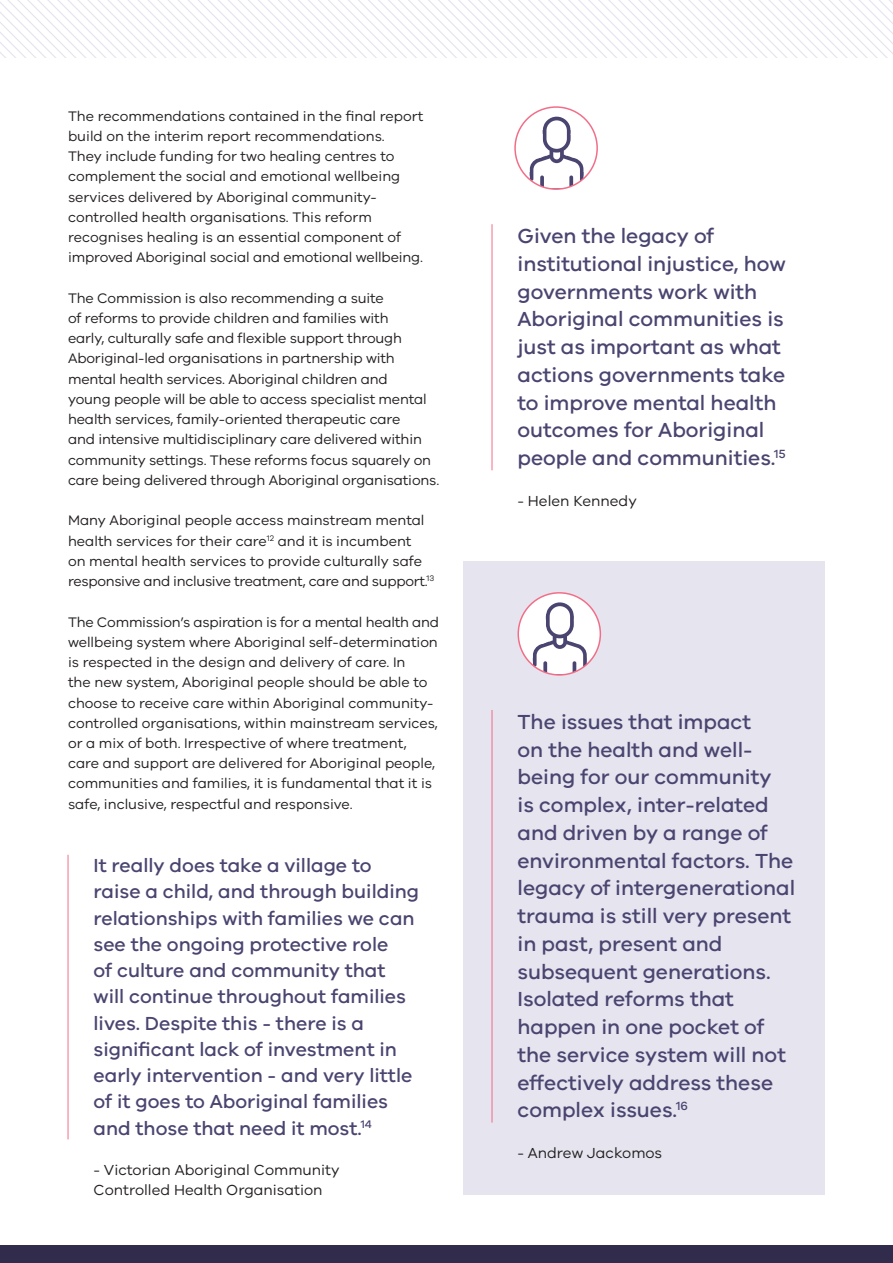
<style>
.page{position:relative;width:893px;height:1263px;background:#fff}
.page>*{position:absolute;margin:0;border:0;box-sizing:border-box;transform-origin:0 0}
.t1{font:500 21px/27.8px "VIC";color:#4a4570}
.t2{font:500 19.5px/26.2px "VIC";color:#4a4570}
.t3{font:15px/19.5px "VIC";color:#231f20}
.t4{font:14.25px/20.2px "VIC";letter-spacing:-.005em;color:#231f20}
</style>
<div class="page">
<div style="left:0;top:1246px;width:893px;height:17px;background:#322c4c"></div>
<div style="left:463px;top:561px;width:362px;height:634px;background:#e5e4ef"></div>
<svg style="left:0;top:0;width:768px;height:58px"></svg>
<svg style="left:529px;top:114px;width:55px;height:75px"></svg>
<div style="left:514px;top:106px;width:84px;height:84px;border:2px solid #f26e88;border-radius:50%"></div>
<div style="left:518px;top:593px;width:82px;height:82px;background:#fff;border-radius:50%"></div>
<svg style="left:532px;top:600px;width:55px;height:75px"></svg>
<div style="left:517px;top:592px;width:84px;height:84px;border:2px solid #f26e88;border-radius:50%"></div>
<hr style="left:68px;top:855px;width:1px;height:284px;background:#f26e88">
<hr style="left:492px;top:224px;width:1px;height:246px;background:#f26e88">
<hr style="left:492px;top:710px;width:1px;height:412px;background:#f26e88">
<p class="t4" style="left:68px;top:105px;width:357px">The recommendations contained in the final report build on the interim report recommendations.<br>They include funding for two healing centres to complement the social and emotional wellbeing services delivered by Aboriginal community&shy;controlled health organisations. This reform recognises healing is an essential component of improved Aboriginal social and emotional wellbeing.</p>
<p class="t4" style="left:68px;top:287px;width:373px">The Commission is also recommending a suite<br>of reforms to provide children and families with<br>early, culturally safe and flexible support through Aboriginal-led organisations in partnership with mental health services. Aboriginal children and<br>young people will be able to access specialist mental health services, family-oriented therapeutic care<br>and intensive multidisciplinary care delivered within community settings. These reforms focus squarely on care being delivered through Aboriginal organisations.</p>
<p class="t4" style="left:68px;top:510px;width:368px">Many Aboriginal people access mainstream mental health services for their care<sup>12</sup> and it is incumbent<br>on mental health services to provide culturally safe responsive and inclusive treatment, care and support.<sup>13</sup></p>
<p class="t4" style="left:68px;top:611px;width:373px">The Commission’s aspiration is for a mental health and wellbeing system where Aboriginal self-determination is respected in the design and delivery of care. In<br>the new system, Aboriginal people should be able to choose to receive care within Aboriginal community&shy;controlled organisations, within mainstream services, or a mix of both. Irrespective of where treatment, care and support are delivered for Aboriginal people, communities and families, it is fundamental that it is safe, inclusive, respectful and responsive.</p>
<p class="t2" style="left:94px;top:852px;width:327px">It really does take a village to raise a child, and through building relationships with families we can see the ongoing protective role<br>of culture and community that will continue throughout families lives. Despite this - there is a significant lack of investment in early intervention - and very little of it goes to Aboriginal families and those that need it most.<sup>14</sup></p>
<p class="t3" style="left:94px;top:1160px;width:248px">- Victorian Aboriginal Community<br>Controlled Health Organisation</p>
<h1 class="t1" style="left:517px;top:221px;width:270px">Given the legacy of institutional injustice, how governments work with<br>Aboriginal communities is just as important as what actions governments take to improve mental health outcomes for Aboriginal people and communities.<sup>15</sup></h1>
<p class="t3" style="left:517px;top:491px;width:121px">- Helen Kennedy</p>
<p class="t1" style="left:517px;top:707px;width:279px">The issues that impact<br>on the health and well&shy;being for our community<br>is complex, inter-related and driven by a range of environmental factors. The legacy of intergenerational trauma is still very present in past, present and subsequent generations.<br>Isolated reforms that happen in one pocket of the service system will not effectively address these complex issues.<sup>16</sup></p>
<p class="t3" style="left:517px;top:1143px;width:146px">- Andrew Jackomos</p>
</div>
